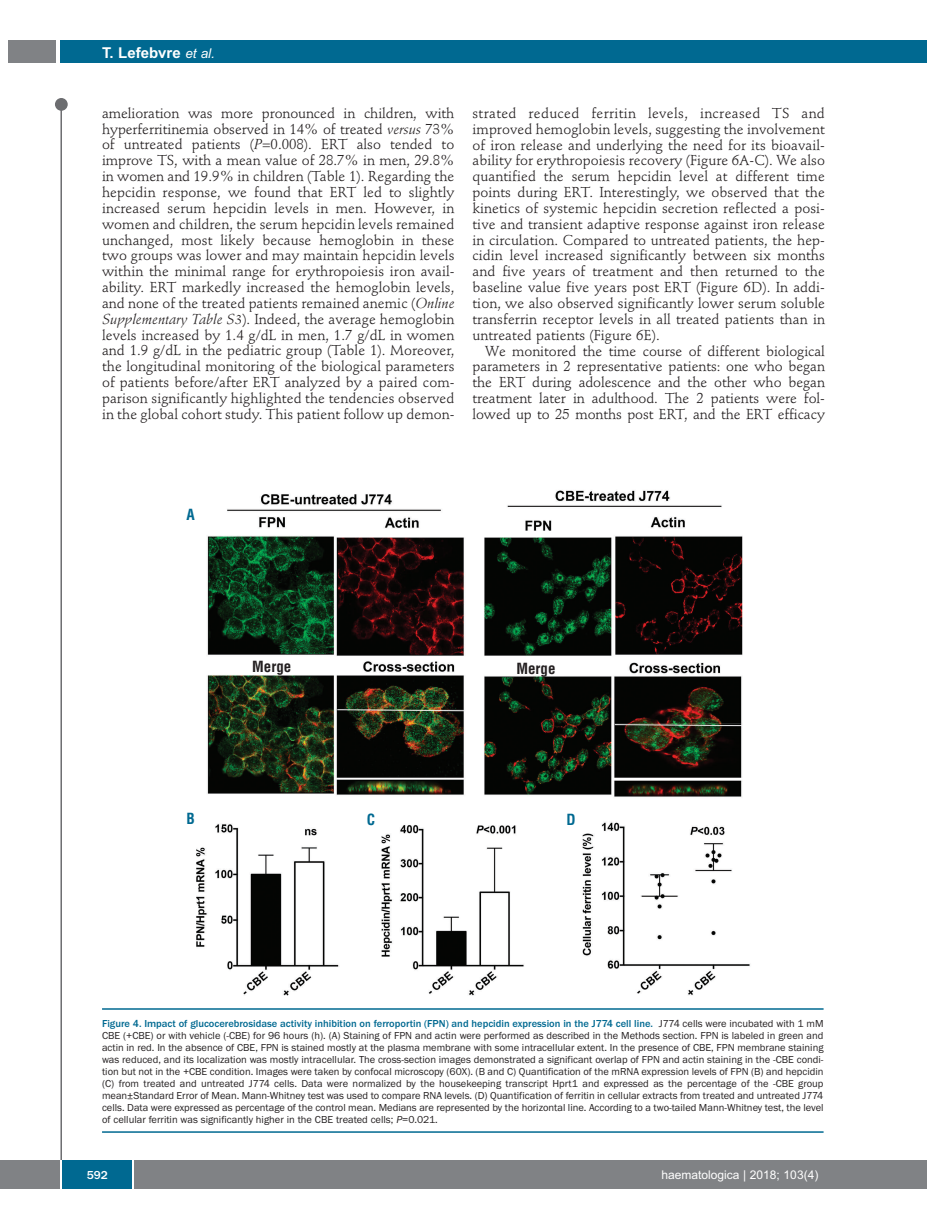
<style>
.page{position:relative;width:927px;height:1225px;background:#fff}
.page>*{position:absolute;margin:0;border:0;box-sizing:border-box;transform-origin:0 0}
.t1{font:700 15px "Arial";color:#fff}
.t2{font:700 condensed 15px "Helvetica";color:#231f20}
.t3{font:700 condensed 15px "Helvetica";color:#006991}
.t4{font:14.25px/15.9px "Stempel Schneidler";letter-spacing:.005em;color:#231f20;text-align:justify}
.t5{font:12px "Arial";color:#fff}
.t6{font:500 12px "Franklin Gothic";color:#fff}
.t7{font:10.5px/12px "Franklin Gothic";color:#231f20;text-align:justify}
.s1{font-weight:400;font-style:italic;font-size:13.5px}
.s2{font-style:italic}
.s3{font-weight:500;color:#006991}
</style>
<div class="page">
<div style="left:911px;top:40px;width:16px;height:22px;background:#006991"></div>
<div style="left:910px;top:1160px;width:17px;height:28px;background:#808285"></div>
<div style="left:55px;top:98px;width:13px;height:13px;background:#6c6d70;border-radius:50%"></div>
<hr style="left:60px;top:101px;width:2px;height:1061px;background:#6c6d70">
<div style="left:60px;top:40px;width:852px;height:22px;background:#006991"></div>
<div style="left:9px;top:40px;width:47px;height:22px;background:#808285"></div>
<div style="left:0;top:1160px;width:911px;height:28px;background:#808285"></div>
<div style="left:62px;top:1160px;width:71px;height:28px;background:#006991"></div>
<hr style="left:60px;top:1160px;width:2px;height:28px;background:#fff">
<svg style="left:133px;top:1160px;width:1px;height:28px"></svg>
<img style="left:196px;top:490px;width:554px;height:506px">
<hr style="left:102px;top:1008px;width:722px;height:1px;background:#006991">
<hr style="left:102px;top:1131px;width:722px;height:1px;background:#006991">
<p class="t1" style="left:102px;top:44px;width:115px">T. Lefebvre <span class="s1">et al.</span></p>
<p class="t4" style="left:102px;top:106px;width:354px">amelioration was more pronounced in children, with hyperferritinemia observed in 14% of treated <span class="s2">versus</span> 73% of untreated patients (<span class="s2">P</span>=0.008). ERT also tended to improve TS, with a mean value of 28.7% in men, 29.8% in women and 19.9% in children (Table 1). Regarding the hepcidin response, we found that ERT led to slightly increased serum hepcidin levels in men. However, in women and children, the serum hepcidin levels remained unchanged, most likely because hemoglobin in these two groups was lower and may maintain hepcidin levels within the minimal range for erythropoiesis iron avail&shy;ability. ERT markedly increased the hemoglobin levels, and none of the treated patients remained anemic (<span class="s2">Online Supplementary Table S3</span>). Indeed, the average hemoglobin levels increased by 1.4 g/dL in men, 1.7 g/dL in women and 1.9 g/dL in the pediatric group (Table 1). Moreover, the longitudinal monitoring of the biological parameters of patients before/after ERT analyzed by a paired com&shy;parison significantly highlighted the tendencies observed in the global cohort study. This patient follow up demon-</p>
<p class="t4" style="left:472px;top:106px;width:354px">strated reduced ferritin levels, increased TS and improved hemoglobin levels, suggesting the involvement of iron release and underlying the need for its bioavail&shy;ability for erythropoiesis recovery (Figure 6A-C). We also quantified the serum hepcidin level at different time points during ERT. Interestingly, we observed that the kinetics of systemic hepcidin secretion reflected a posi&shy;tive and transient adaptive response against iron release in circulation. Compared to untreated patients, the hep&shy;cidin level increased significantly between six months and five years of treatment and then returned to the baseline value five years post ERT (Figure 6D). In addi&shy;tion, we also observed significantly lower serum soluble transferrin receptor levels in all treated patients than in untreated patients (Figure 6E).</p>
<p class="t4" style="left:472px;top:344px;width:354px;text-indent:13px">We monitored the time course of different biological parameters in 2 representative patients: one who began the ERT during adolescence and the other who began treatment later in adulthood. The 2 patients were fol&shy;lowed up to 25 months post ERT, and the ERT efficacy</p>
<p class="t3" style="left:187px;top:506px;width:10px">A</p>
<p class="t2" style="left:252px;top:658px;width:41px">Merge</p>
<p class="t2" style="left:516px;top:659px;width:41px">Merge</p>
<p class="t3" style="left:187px;top:809px;width:10px">B</p>
<p class="t3" style="left:367px;top:811px;width:10px">C</p>
<p class="t3" style="left:566px;top:811px;width:11px">D</p>
<p class="t7" style="left:102px;top:1017px;width:723px"><span class="s3">Figure 4. Impact of glucocerebrosidase activity inhibition on ferroportin (FPN) and hepcidin expression in the J774 cell line.</span> J774 cells were incubated with 1 mM CBE (+CBE) or with vehicle (-CBE) for 96 hours (h). (A) Staining of FPN and actin were performed as described in the Methods section. FPN is labeled in green and actin in red. In the absence of CBE, FPN is stained mostly at the plasma membrane with some intracellular extent. In the presence of CBE, FPN membrane staining was reduced, and its localization was mostly intracellular. The cross-section images demonstrated a significant overlap of FPN and actin staining in the -CBE condi&shy;tion but not in the +CBE condition. Images were taken by confocal microscopy (60X). (B and C) Quantification of the mRNA expression levels of FPN (B) and hepcidin (C) from treated and untreated J774 cells. Data were normalized by the housekeeping transcript Hprt1 and expressed as the percentage of the -CBE group mean±Standard Error of Mean. Mann-Whitney test was used to compare RNA levels. (D) Quantification of ferritin in cellular extracts from treated and untreated J774 cells. Data were expressed as percentage of the control mean. Medians are represented by the horizontal line. According to a two-tailed Mann-Whitney test, the level of cellular ferritin was significantly higher in the CBE treated cells; <span class="s2">P</span>=0.021.</p>
<p class="t6" style="left:87px;top:1167px;width:23px">592</p>
<p class="t5" style="left:661px;top:1167px;width:158px">haematologica | 2018; 103(4)</p>
</div>
